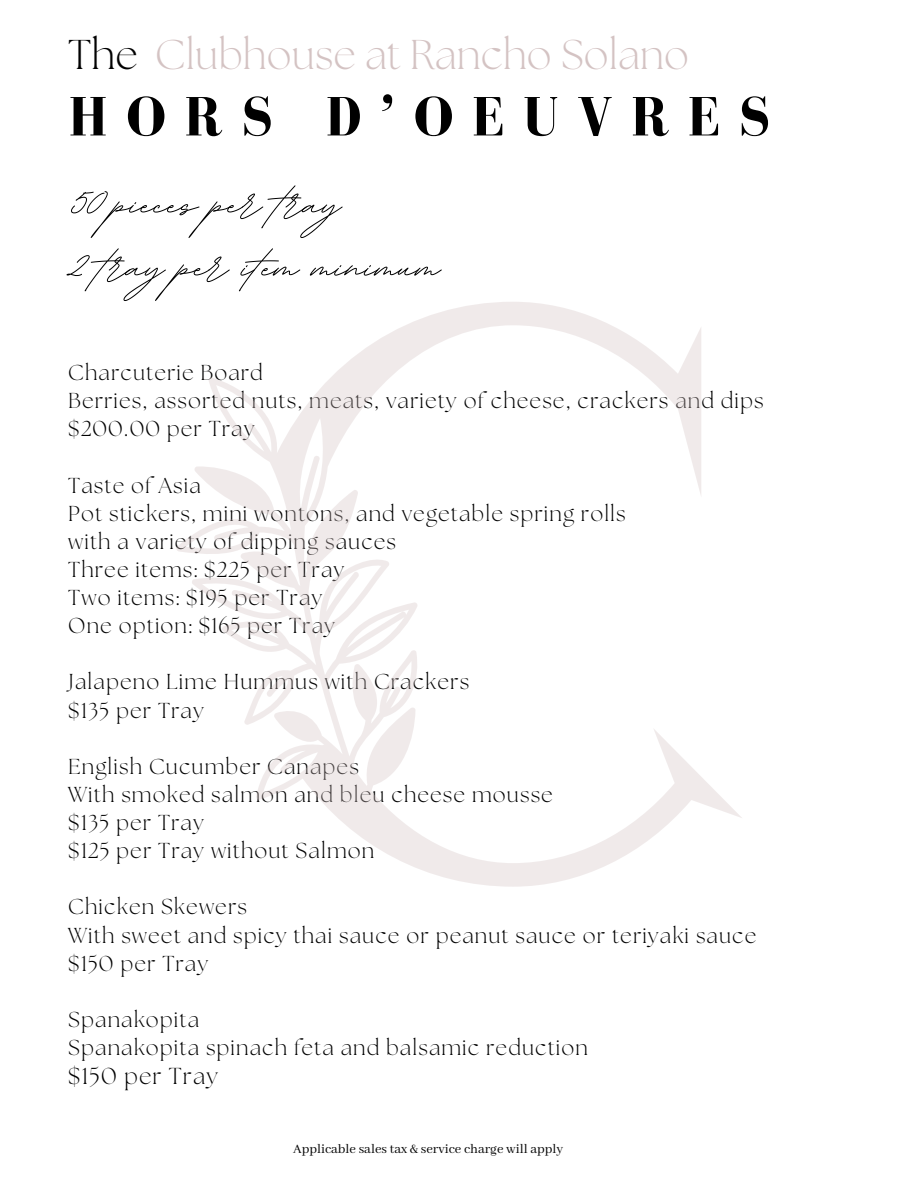
<style>
.page{position:relative;width:918px;height:1188px;background:#fff}
.page>*{position:absolute;margin:0;border:0;box-sizing:border-box;transform-origin:0 0}
.t1{font:700 63px/63px "BD Script";color:#000}
.t2{font:700 56.85px "Bodoni FLF";letter-spacing:.325em;color:#000}
.t3{font:300 41.55px "The Seasons";color:#d4c3c3}
.t4{font:300 23.1px "The Seasons";letter-spacing:.05em;color:#000}
.t5{font:300 21.6px/28.2px "The Seasons";letter-spacing:.05em;color:#000}
.t6{font:14.25px "Abhaya Libre";color:#000}
.s1{color:#000}
</style>
<div class="page">
<svg style="left:176px;top:302px;width:566px;height:585px"></svg>
<h3 class="t3" style="left:68px;top:35px;width:622px"><span class="s1">The</span> Clubhouse at Rancho Solano</h3>
<h2 class="t2" style="left:68px;top:86px;width:703px">HORS D’OEUVRES</h2>
<h1 class="t1" style="left:68px;top:169px;width:373px">50 pieces per tray<br>2 tray per item minimum</h1>
<p class="t5" style="left:68px;top:360px;width:697px">Charcuterie Board<br>Berries, assorted nuts, meats, variety of cheese, crackers and dips $200.00 per Tray</p>
<p class="t5" style="left:68px;top:473px;width:559px">Taste of Asia<br>Pot stickers, mini wontons, and vegetable spring rolls with a variety of dipping sauces<br>Three items: $225 per Tray<br>Two items: $195 per Tray<br>One option: $165 per Tray</p>
<p class="t5" style="left:68px;top:670px;width:402px">Jalapeno Lime Hummus with Crackers $135 per Tray</p>
<p class="t5" style="left:68px;top:754px;width:486px">English Cucumber Canapes<br>With smoked salmon and bleu cheese mousse $135 per Tray<br>$125 per Tray without Salmon</p>
<p class="t5" style="left:68px;top:895px;width:690px">Chicken Skewers<br>With sweet and spicy thai sauce or peanut sauce or teriyaki sauce $150 per Tray</p>
<p class="t5" style="left:68px;top:1007px;width:521px">Spanakopita<br>Spanakopita spinach feta and balsamic reduction</p>
<p class="t4" style="left:68px;top:1066px;width:151px">$150 per Tray</p>
<p class="t6" style="left:293px;top:1141px;width:272px">Applicable sales tax &amp; service charge will apply</p>
</div>
